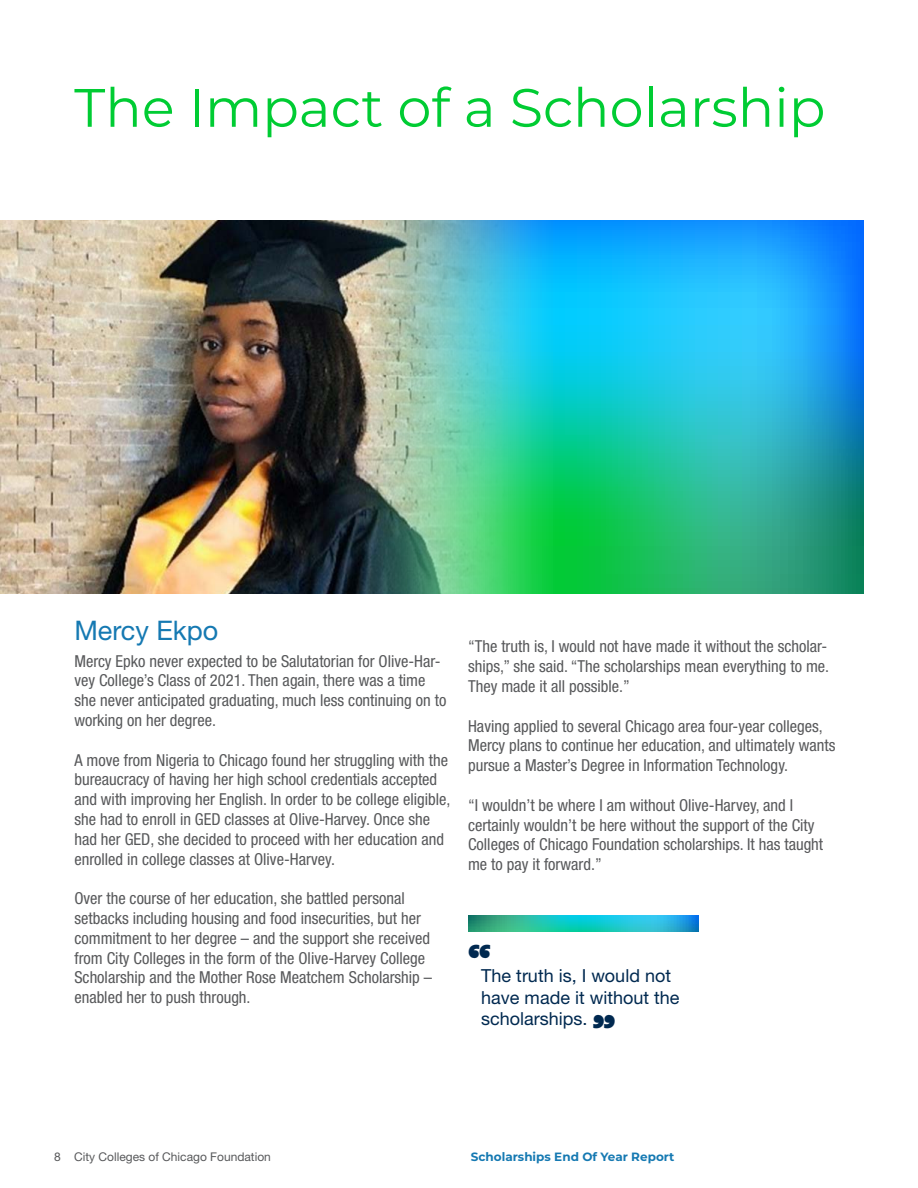
<style>
.page{position:relative;width:918px;height:1188px;background:#fff}
.page>*{position:absolute;margin:0;border:0;box-sizing:border-box;transform-origin:0 0}
.t1{font:54px "Montserrat";color:#0c3}
.t2{font:700 45px "Jubilat";color:#002950}
.t3{font:27px "Helvetica Neue LT Std";color:#1579b2}
.t4{font:18px/21.6px "Helvetica Neue LT Std";color:#002950}
.t5{font:condensed 16.5px/19.8px "Helvetica Neue LT Std";color:#58595b}
.t6{font:12px "Helvetica Neue LT Std";color:#58595b}
.t7{font:700 12px "Montserrat";color:#1579b2}
</style>
<div class="page">
<img style="left:1px;top:220px;width:364px;height:374px">
<svg style="left:468px;top:916px;width:230px;height:16px;background:#21bab9"></svg>
<img style="left:365px;top:220px;width:499px;height:374px">
<h1 class="t1" style="left:74px;top:71px;width:753px">The Impact of a Scholarship</h1>
<h3 class="t3" style="left:74px;top:614px;width:146px">Mercy Ekpo</h3>
<p class="t5" style="left:74px;top:651px;width:373px">Mercy Epko never expected to be Salutatorian for Olive-Har&shy;vey College’s Class of 2021. Then again, there was a time she never anticipated graduating, much less continuing on to working on her degree.</p>
<p class="t5" style="left:74px;top:750px;width:378px">A move from Nigeria to Chicago found her struggling with the bureaucracy of having her high school credentials accepted and with improving her English. In order to be college eligible, she had to enroll in GED classes at Olive-Harvey. Once she had her GED, she decided to proceed with her education and enrolled in college classes at Olive-Harvey.</p>
<p class="t5" style="left:74px;top:888px;width:359px">Over the course of her education, she battled personal setbacks including housing and food insecurities, but her commitment to her degree – and the support she received from City Colleges in the form of the Olive-Harvey College Scholarship and the Mother Rose Meatchem Scholarship – enabled her to push through.</p>
<p class="t5" style="left:468px;top:637px;width:363px;text-align:justify">“The truth is, I would not have made it without the scholar&shy;ships,” she said. “The scholarships mean everything to me.<br>They made it all possible.”</p>
<p class="t5" style="left:468px;top:716px;width:369px">Having applied to several Chicago area four-year colleges,<br>Mercy plans to continue her education, and ultimately wants pursue a Master’s Degree in Information Technology.</p>
<p class="t5" style="left:468px;top:795px;width:357px">“I wouldn’t be where I am without Olive-Harvey, and I certainly wouldn’t be here without the support of the City Colleges of Chicago Foundation scholarships. It has taught me to pay it forward.”</p>
<h2 class="t2" style="left:468px;top:931px;width:24px">“</h2>
<p class="t4" style="left:481px;top:965px;width:200px">The truth is, I would not have made it without the scholarships.</p>
<h2 class="t2" style="left:616px;top:1043px;width:24px;rotate:-180deg">“</h2>
<p class="t6" style="left:54px;top:1150px;width:218px">8 City Colleges of Chicago Foundation</p>
<p class="t7" style="left:471px;top:1148px;width:205px">Scholarships End Of Year Report</p>
</div>
